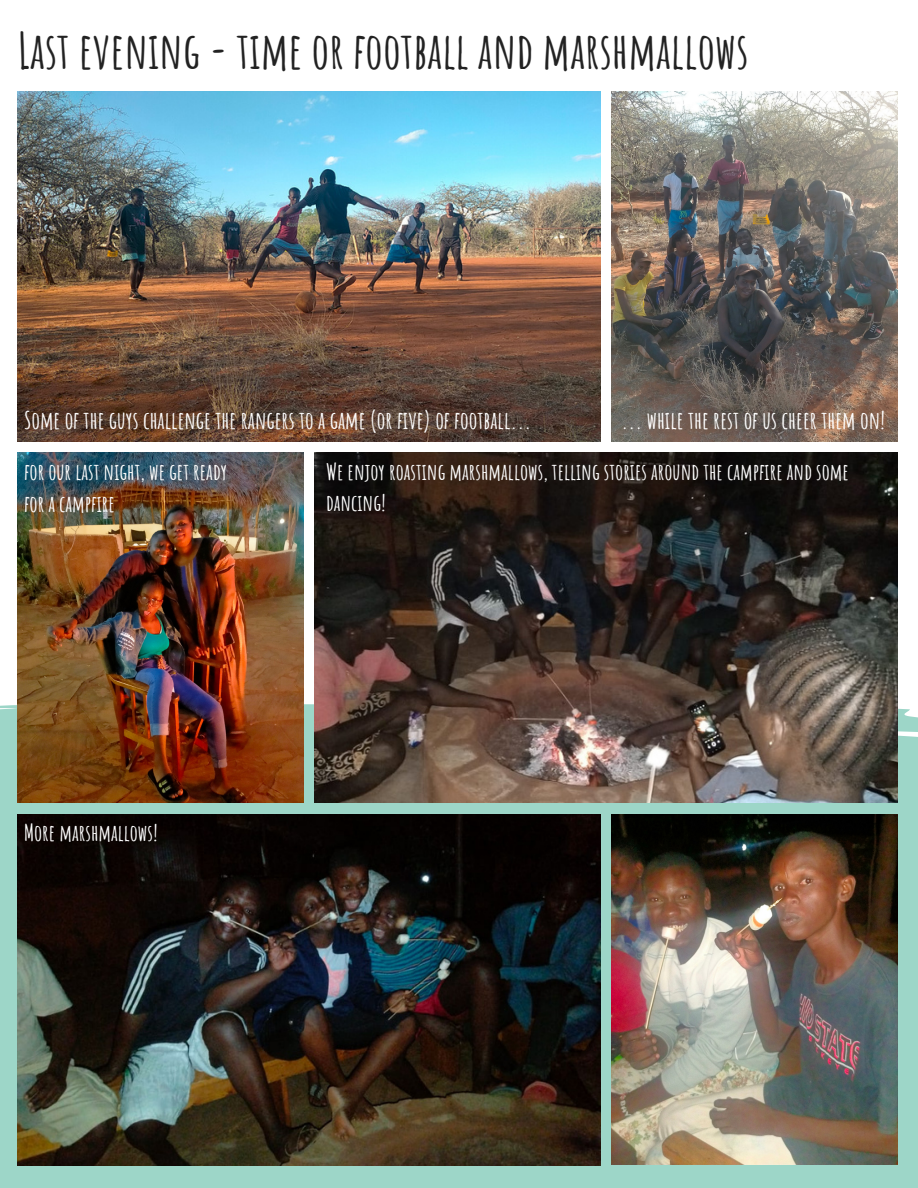
<style>
.page{position:relative;width:918px;height:1188px;background:#fff}
.page>*{position:absolute;margin:0;border:0;box-sizing:border-box;transform-origin:0 0}
.t1{font:700 49.5px "Amatic SC";color:#222}
.t2{font:700 24px "Amatic SC";color:#fff}
.t3{font:700 22.5px/31.5px "Amatic SC";color:#fff}
</style>
<div class="page">
<div style="left:0;top:856px;width:918px;height:332px;background:#9dd6c8"></div>
<div style="left:0;top:702px;width:918px;height:321px;background:#9dd6c8"></div>
<img style="left:18px;top:92px;width:583px;height:350px">
<img style="left:612px;top:92px;width:286px;height:350px">
<img style="left:18px;top:453px;width:286px;height:350px">
<img style="left:315px;top:453px;width:583px;height:350px">
<img style="left:18px;top:814px;width:583px;height:351px">
<img style="left:612px;top:814px;width:286px;height:350px">
<p class="t1" style="left:18px;top:19px;width:732px">Last evening - time or football and marshmallows</p>
<p class="t2" style="left:24px;top:405px;width:509px">Some of the guys challenge the rangers to a game (or five) of football...</p>
<p class="t3" style="left:24px;top:456px;width:205px">for our last night, we get ready for a campfire</p>
<p class="t3" style="left:326px;top:457px;width:524px;line-height:30.3px">We enjoy roasting marshmallows, telling stories around the campfire and some dancing!</p>
<p class="t2" style="left:622px;top:405px;width:265px">... while the rest of us cheer them on!</p>
<p class="t3" style="left:24px;top:816px;width:135px">More marshmallows!</p>
</div>
